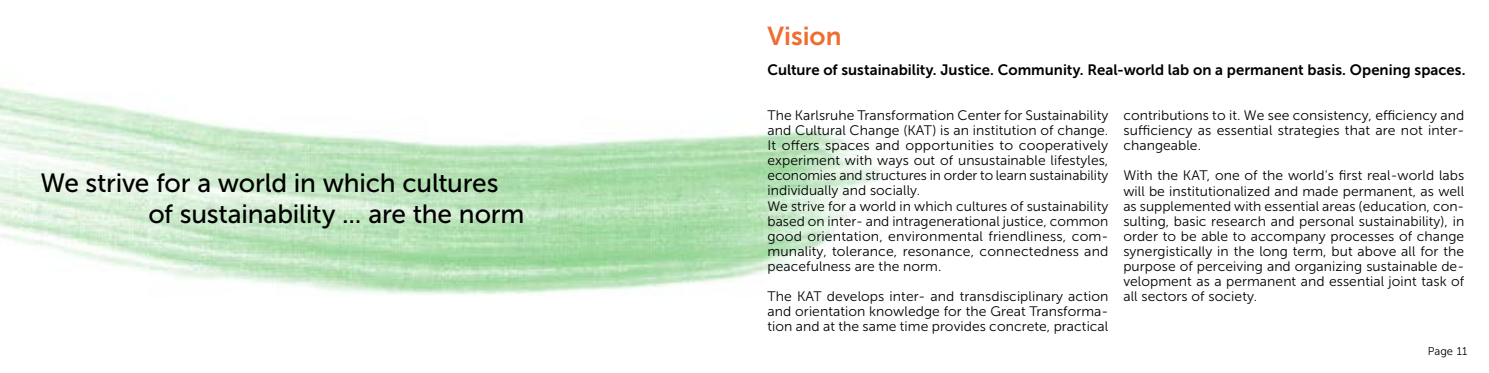
<style>
.page{position:relative;width:1489px;height:373px;background:#fff}
.page>*{position:absolute;margin:0;border:0;box-sizing:border-box;transform-origin:0 0}
.t1{font:26.25px/31.2px "Museo Sans 500";letter-spacing:-.01em;color:#000}
.t2{font:25.75px "Museo Sans 700";color:#ed6e30}
.t3{font:15px "Museo Sans 700";color:#000}
.t4{font:13.75px/15px "Museo Sans 300";letter-spacing:.005em;color:#000;text-align:justify}
.t5{font:11.25px "Museo Sans 300";color:#000}
</style>
<div class="page">
<h1 class="t1" style="left:148px;top:167px;width:377px;text-indent:-108px">We strive for a world in which cultures of sustainability ... are the norm</h1>
<h2 class="t2" style="left:767px;top:22px;width:75px">Vision</h2>
<p class="t3" style="left:767px;top:61px;width:699px">Culture of sustainability. Justice. Community. Real-world lab on a permanent basis. Opening spaces.</p>
<p class="t4" style="left:767px;top:108px;width:342px;text-align:left">The Karlsruhe Transformation Center for Sustainability and Cultural Change (KAT) is an institution of change.<br>It offers spaces and opportunities to cooperatively experiment with ways out of unsustainable lifestyles, economies and structures in order to learn sustainability individually and socially.<br>We strive for a world in which cultures of sustainability based on inter- and intragenerational justice, common good orientation, environmental friendliness, com&shy;munality, tolerance, resonance, connectedness and peacefulness are the norm.</p>
<p class="t4" style="left:767px;top:288px;width:342px">The KAT develops inter- and transdisciplinary action and orientation knowledge for the Great Transforma&shy;tion and at the same time provides concrete, practical</p>
<p class="t4" style="left:1123px;top:108px;width:342px">contributions to it. We see consistency, efficiency and sufficiency as essential strategies that are not inter&shy;changeable.</p>
<p class="t4" style="left:1123px;top:168px;width:342px">With the KAT, one of the world‘s first real-world labs will be institutionalized and made permanent, as well as supplemented with essential areas (education, con&shy;sulting, basic research and personal sustainability), in order to be able to accompany processes of change synergistically in the long term, but above all for the purpose of perceiving and organizing sustainable de&shy;velopment as a permanent and essential joint task of all sectors of society.</p>
<p class="t5" style="left:1427px;top:344px;width:41px">Page 11</p>
</div>
